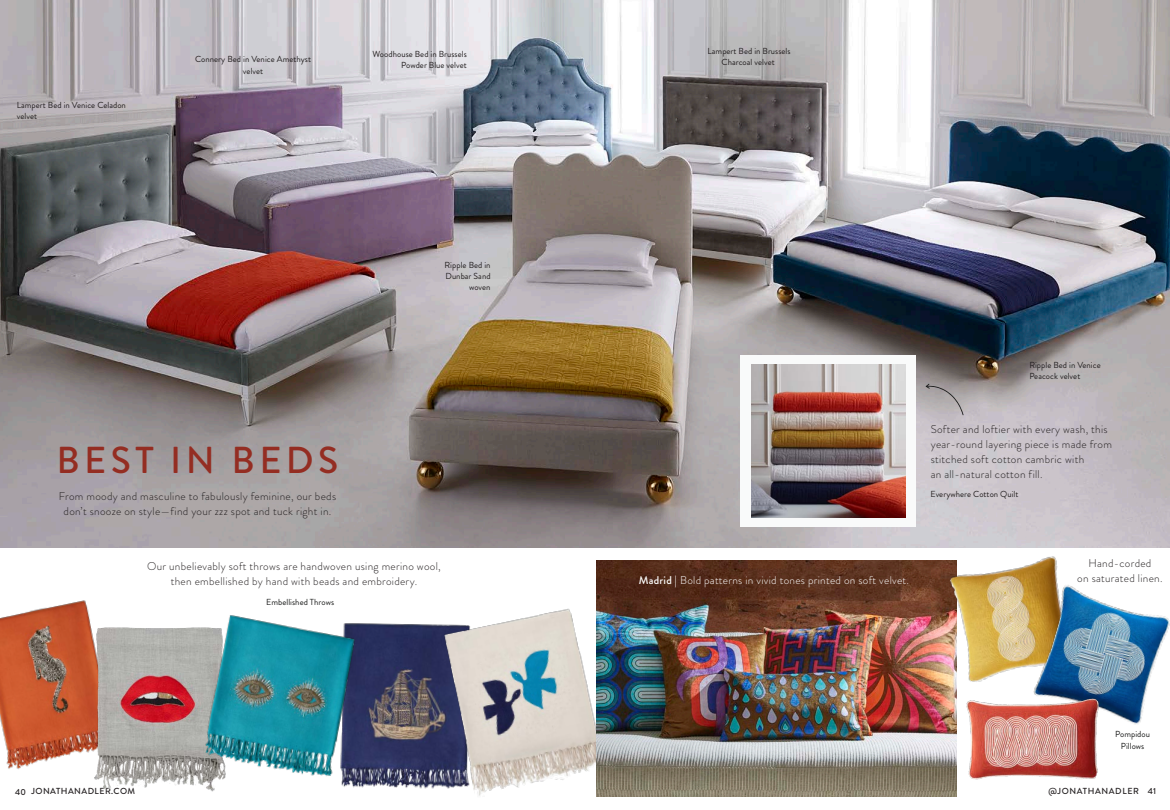
<style>
.page{position:relative;width:1170px;height:810px;background:#fff}
.page>*{position:absolute;margin:0;border:0;box-sizing:border-box;transform-origin:0 0}
.t1{font:500 37.5px "Brandon Grotesque";letter-spacing:.12em;color:#942d22}
.t2{font:300 11.25px/15px "Brandon Grotesque";letter-spacing:.025em;color:#231f20;text-align:center}
.t3{font:300 11.25px "Brandon Grotesque";letter-spacing:.025em;color:#fff}
.t4{font:8.75px/11.2px "Brandon Grotesque";letter-spacing:.005em;color:#231f20}
.t5{font:8.75px/11.2px "Brandon Grotesque";letter-spacing:.005em;color:#1c1d1c;text-align:center}
.t6{font:500 8.75px "Brandon Grotesque";letter-spacing:.05em;color:#231f20}
.t7{font:500 8.75px "Brandon Grotesque";letter-spacing:.07em;color:#231f20}
.s1{font-weight:500}
</style>
<div class="page">
<img style="left:0;top:0;width:1170px;height:547px">
<div style="left:741px;top:355px;width:175px;height:172px;background:#f9fafa"></div>
<img style="left:751px;top:364px;width:155px;height:154px">
<img style="left:0;top:600px;width:90px;height:169px">
<img style="left:373px;top:623px;width:65px;height:166px">
<img style="left:438px;top:608px;width:183px;height:189px">
<img style="left:79px;top:616px;width:107px;height:173px">
<img style="left:186px;top:615px;width:187px;height:177px">
<img style="left:596px;top:560px;width:360px;height:236px">
<svg style="left:926px;top:383px;width:38px;height:32px"></svg>
<img style="left:932px;top:538px;width:161px;height:161px">
<img style="left:1012px;top:566px;width:158px;height:158px">
<img style="left:964px;top:695px;width:139px;height:85px">
<p class="t4" style="left:17px;top:99px;width:111px">Lampert Bed in Venice Celadon velvet</p>
<p class="t4" style="left:195px;top:54px;width:118px;text-align:center">Connery Bed in Venice Amethyst velvet</p>
<p class="t4" style="left:372px;top:48px;width:96px;text-align:right">Woodhouse Bed in Brussels<br>Powder Blue velvet</p>
<p class="t4" style="left:708px;top:46px;width:85px;text-align:center">Lampert Bed in Brussels<br>Charcoal velvet</p>
<p class="t1" style="left:56px;top:434px;width:284px">BEST IN BEDS</p>
<p class="t2" style="left:59px;top:488px;width:279px">From moody and masculine to fabulously feminine, our beds don’t snooze on style—find your zzz spot and tuck right in.</p>
<p class="t4" style="left:445px;top:259px;width:47px;text-align:right">Ripple Bed in<br>Dunbar Sand woven</p>
<p class="t2" style="left:147px;top:559px;width:295px">Our unbelievably soft throws are handwoven using merino wool, then embellished by hand with beads and embroidery.</p>
<p class="t5" style="left:266px;top:596px;width:69px">Embellished Throws</p>
<p class="t4" style="left:1029px;top:359px;width:73px">Ripple Bed in Venice<br>Peacock velvet</p>
<p class="t2" style="left:931px;top:422px;width:183px;text-align:left">Softer and loftier with every wash, this year-round layering piece is made from stitched soft cotton cambric with<br>an all-natural cotton fill.</p>
<p class="t4" style="left:931px;top:488px;width:89px">Everywhere Cotton Quilt</p>
<p class="t3" style="left:639px;top:573px;width:272px"><span class="s1">Madrid |</span> Bold patterns in vivid tones printed on soft velvet.</p>
<p class="t2" style="left:1089px;top:555px;width:64px">Hand-corded</p>
<p class="t2" style="left:1077px;top:570px;width:87px">on saturated linen.</p>
<p class="t5" style="left:1115px;top:729px;width:36px">Pompidou<br>Pillows</p>
<p class="t6" style="left:15px;top:785px;width:12px">40</p>
<p class="t6" style="left:31px;top:785px;width:105px">JONATHANADLER.COM</p>
<p class="t7" style="left:1048px;top:785px;width:92px">@JONATHANADLER</p>
<p class="t6" style="left:1148px;top:785px;width:10px">41</p>
</div>
